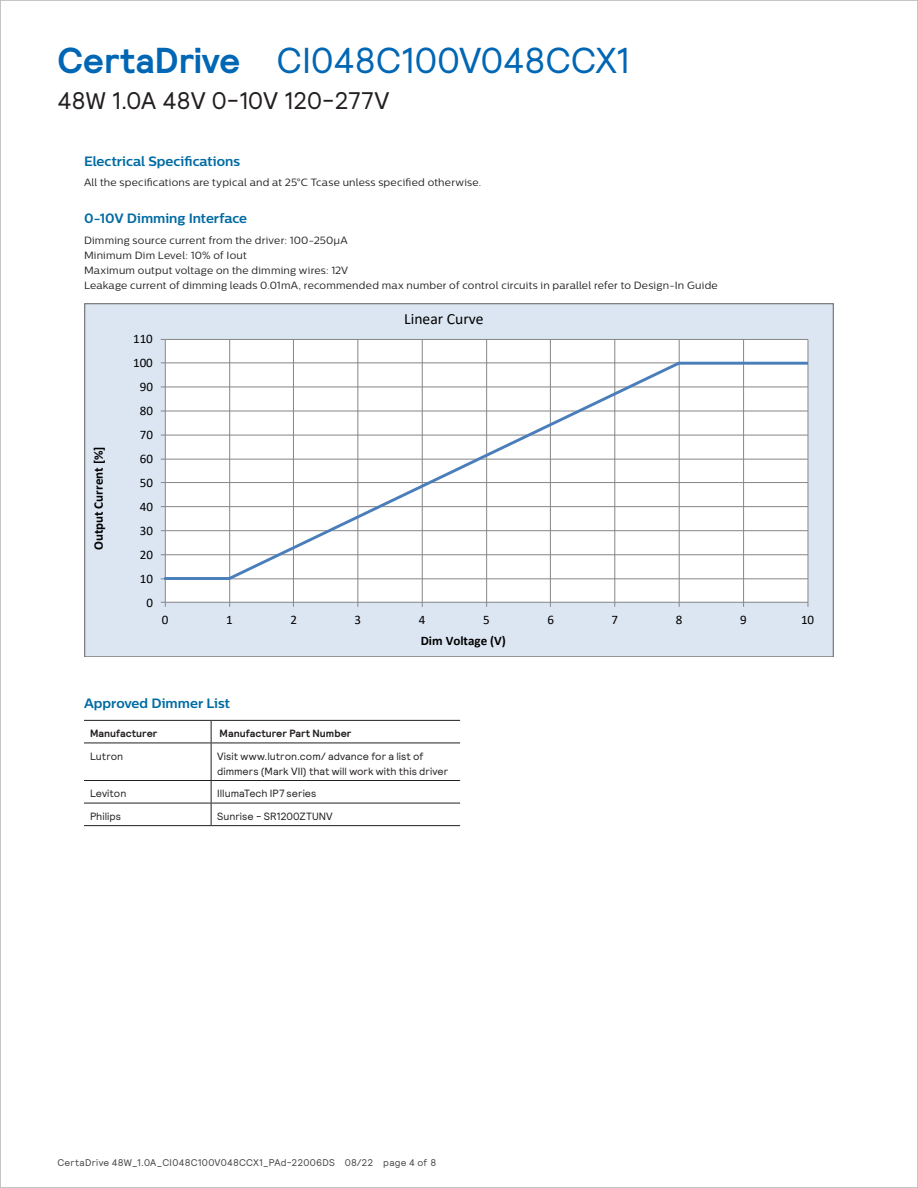
<style>
.page{position:relative;width:918px;height:1188px;background:#fff}
.page>*{position:absolute;margin:0;border:0;box-sizing:border-box;transform-origin:0 0}
.model_number_line_2{font:36px "Signify Relative";letter-spacing:-.01em;color:#0166b3}
.model_number_line_2-2{font:24px "Signify Relative";letter-spacing:-.01em;color:#231f20}
.t1{font:15.6px "Calibri";color:#000}
.Body_09{font:700 13.5px "Centrale Sans";letter-spacing:-.005em;color:#006ba3}
.t2{font:13.05px "Calibri";letter-spacing:-.005em;color:#000}
.t3{font:700 13.05px "Calibri";color:#000}
.Body_09-2{font:10.5px/15px "Centrale Sans";letter-spacing:.02em;color:#231f20}
.t4{font:10.5px/15px "Signify Relative";letter-spacing:.005em;color:#231f20}
.t5{font:700 10.5px "Signify Relative";color:#231f20}
.t6{font:9.75px "Signify Relative";letter-spacing:.025em;color:#454647}
.s1{font-weight:700}
</style>
<div class="page">
<hr style="left:211px;top:720px;width:249px;height:1px;background:#231f20">
<hr style="left:211px;top:743px;width:249px;height:1px;background:#231f20">
<hr style="left:211px;top:780px;width:249px;height:1px;background:#231f20">
<hr style="left:211px;top:803px;width:249px;height:1px;background:#231f20">
<hr style="left:211px;top:825px;width:249px;height:1px;background:#231f20">
<hr style="left:84px;top:720px;width:127px;height:1px;background:#231f20">
<svg style="left:211px;top:721px;width:1px;height:22px"></svg>
<hr style="left:84px;top:743px;width:127px;height:1px;background:#231f20">
<hr style="left:211px;top:743px;width:1px;height:37px;background:#231f20">
<hr style="left:84px;top:780px;width:127px;height:1px;background:#231f20">
<hr style="left:84px;top:803px;width:127px;height:1px;background:#231f20">
<svg style="left:211px;top:781px;width:1px;height:44px"></svg>
<hr style="left:84px;top:825px;width:127px;height:1px;background:#231f20">
<div style="left:85px;top:304px;width:748px;height:353px;background:#dce6f2"></div>
<div style="left:165px;top:339px;width:643px;height:263px;background:#fff"></div>
<hr style="left:165px;top:339px;width:643px;height:1px;background:#868686">
<hr style="left:229px;top:339px;width:1px;height:263px;background:#868686">
<hr style="left:293px;top:339px;width:1px;height:263px;background:#868686">
<hr style="left:357px;top:339px;width:1px;height:263px;background:#868686">
<hr style="left:422px;top:339px;width:1px;height:263px;background:#868686">
<hr style="left:486px;top:339px;width:1px;height:263px;background:#868686">
<hr style="left:550px;top:339px;width:1px;height:263px;background:#868686">
<hr style="left:614px;top:339px;width:1px;height:263px;background:#868686">
<hr style="left:679px;top:339px;width:1px;height:263px;background:#868686">
<hr style="left:743px;top:339px;width:1px;height:263px;background:#868686">
<hr style="left:807px;top:339px;width:1px;height:263px;background:#868686">
<hr style="left:165px;top:339px;width:1px;height:263px;background:#868686">
<hr style="left:165px;top:602px;width:643px;height:1px;background:#868686">
<svg style="left:161px;top:602px;width:5px;height:5px"></svg>
<svg style="left:164px;top:360px;width:644px;height:221px"></svg>
<p class="model_number_line_2" style="left:57px;top:37px;width:574px"><span class="s1">CertaDrive</span> CI048C100V048CCX1</p>
<p class="model_number_line_2-2" style="left:57px;top:85px;width:334px">48W 1.0A 48V 0-10V 120-277V</p>
<p class="Body_09" style="left:84px;top:153px;width:157px">Electrical Specifications</p>
<p class="Body_09-2" style="left:84px;top:174px;width:399px">All the specifications are typical and at 25°C Tcase unless specified otherwise.</p>
<p class="Body_09" style="left:84px;top:210px;width:165px">0-10V Dimming Interface</p>
<p class="Body_09-2" style="left:84px;top:232px;width:635px">Dimming source current from the driver: 100-250µA<br>Minimum Dim Level: 10% of Iout<br>Maximum output voltage on the dimming wires: 12V<br>Leakage current of dimming leads 0.01mA, recommended max number of control circuits in parallel refer to Design-In Guide</p>
<p class="t3" style="left:89px;top:550px;width:105px;rotate:-90deg">Output Current [%]</p>
<p class="t2" style="left:133px;top:330px;width:21px">110</p>
<p class="t2" style="left:133px;top:354px;width:21px">100</p>
<p class="t2" style="left:140px;top:377px;width:15px">90</p>
<p class="t2" style="left:140px;top:402px;width:15px">80</p>
<p class="t2" style="left:140px;top:426px;width:15px">70</p>
<p class="t2" style="left:140px;top:450px;width:15px">60</p>
<p class="t2" style="left:140px;top:474px;width:15px">50</p>
<p class="t2" style="left:140px;top:497px;width:15px">40</p>
<p class="t2" style="left:140px;top:521px;width:15px">30</p>
<p class="t2" style="left:140px;top:545px;width:15px">20</p>
<p class="t2" style="left:140px;top:569px;width:15px">10</p>
<p class="t2" style="left:146px;top:593px;width:8px">0</p>
<p class="t1" style="left:404px;top:308px;width:81px">Linear Curve</p>
<p class="t2" style="left:162px;top:610px;width:8px">0</p>
<p class="t2" style="left:226px;top:610px;width:8px">1</p>
<p class="t2" style="left:290px;top:610px;width:8px">2</p>
<p class="t2" style="left:355px;top:610px;width:8px">3</p>
<p class="t2" style="left:419px;top:610px;width:8px">4</p>
<p class="t2" style="left:483px;top:610px;width:8px">5</p>
<p class="t2" style="left:547px;top:610px;width:8px">6</p>
<p class="t2" style="left:612px;top:610px;width:8px">7</p>
<p class="t2" style="left:676px;top:610px;width:8px">8</p>
<p class="t2" style="left:740px;top:610px;width:8px">9</p>
<p class="t2" style="left:801px;top:610px;width:15px">10</p>
<p class="t3" style="left:421px;top:631px;width:87px">Dim Voltage (V)</p>
<p class="Body_09" style="left:84px;top:695px;width:148px">Approved Dimmer List</p>
<p class="t5" style="left:90px;top:726px;width:69px">Manufacturer</p>
<p class="t5" style="left:220px;top:726px;width:133px">Manufacturer Part Number</p>
<p class="t4" style="left:90px;top:748px;width:35px">Lutron</p>
<p class="t4" style="left:217px;top:748px;width:233px">Visit www.lutron.com/ advance for a list of dimmers (Mark VII) that will work with this driver</p>
<p class="t4" style="left:90px;top:786px;width:38px">Leviton</p>
<p class="t4" style="left:217px;top:786px;width:101px">IllumaTech IP7 series</p>
<p class="t4" style="left:90px;top:808px;width:33px">Philips</p>
<p class="t4" style="left:217px;top:808px;width:117px">Sunrise - SR1200ZTUNV</p>
<p class="t6" style="left:57px;top:1156px;width:380px">CertaDrive 48W_1.0A_CI048C100V048CCX1_PAd-22006DS 08/22 page 4 of 8</p>
</div>
